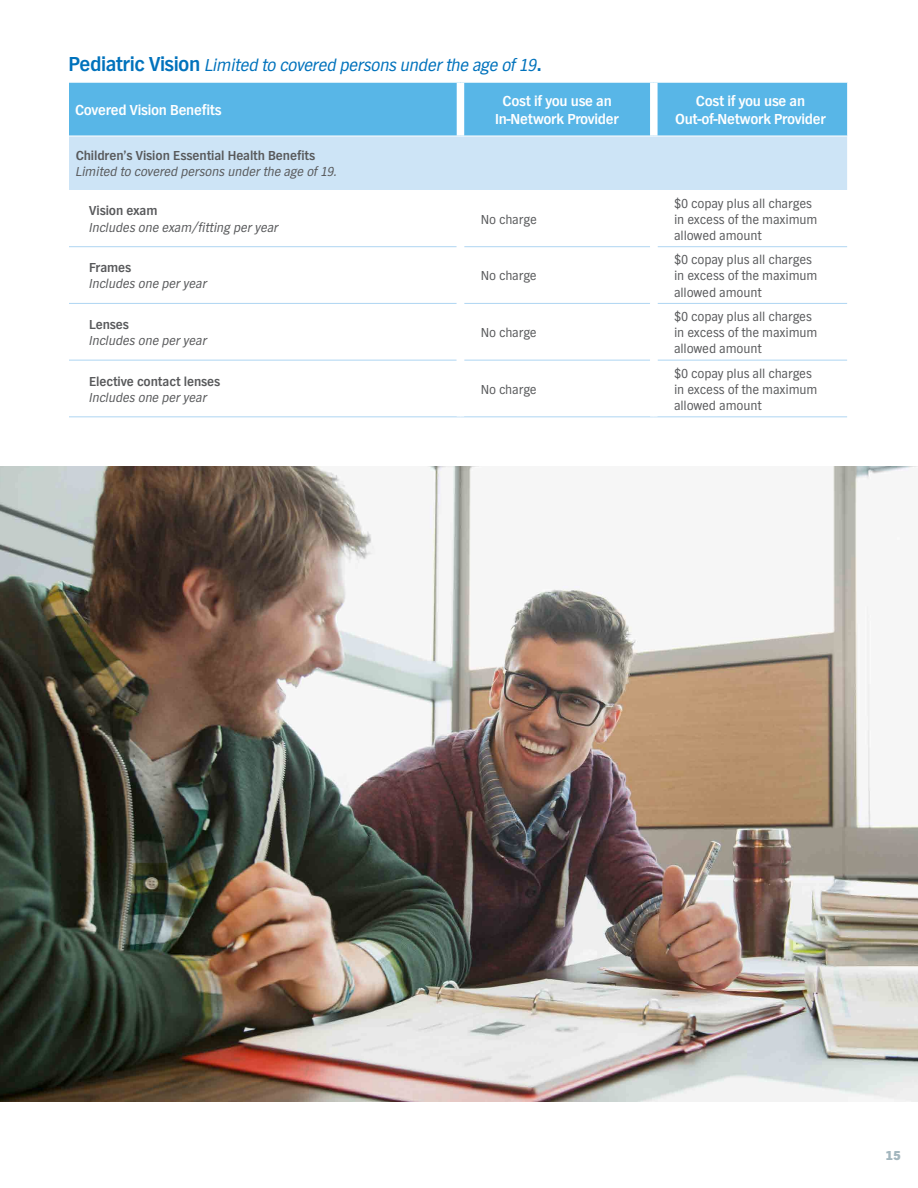
<style>
.page{position:relative;width:918px;height:1188px;background:#fff}
.page>*{position:absolute;margin:0;border:0;box-sizing:border-box;transform-origin:0 0}
.t1{font:italic 18px "TV Nord EF";letter-spacing:-.025em;color:#0072bc}
.t2{font:700 15px/18px "TV Nord EF";letter-spacing:-.02em;color:#fff;text-align:center}
.t3{font:13.5px/16.2px "TV Nord EF";letter-spacing:-.01em;color:#58595b}
.t4{font:italic 13.5px "TV Nord EF";letter-spacing:-.01em;color:#58595b}
.t5{font:700 13.5px "TV Nord EF";letter-spacing:-.01em;color:#58595b}
.t6{font:800 13.5px "TV Nord EF";color:#a3b6be}
.s1{font-weight:700;font-style:normal;font-size:21px}
</style>
<div class="page">
<img style="left:0;top:467px;width:918px;height:635px">
<svg style="left:69px;top:83px;width:778px;height:107px;background:#93cdee"></svg>
<svg style="left:69px;top:247px;width:778px;height:113px"></svg>
<div style="left:457px;top:83px;width:7px;height:53px;background:#fff"></div>
<div style="left:650px;top:83px;width:8px;height:53px;background:#fff"></div>
<hr style="left:69px;top:136px;width:391px;height:1px;background:#fff">
<hr style="left:460px;top:136px;width:194px;height:1px;background:#fff">
<hr style="left:654px;top:136px;width:193px;height:1px;background:#fff">
<hr style="left:69px;top:246px;width:388px;height:1px;background:#aed5f2">
<hr style="left:69px;top:303px;width:388px;height:1px;background:#aed5f2">
<hr style="left:69px;top:360px;width:388px;height:1px;background:#aed5f2">
<hr style="left:69px;top:416px;width:391px;height:1px;background:#aed5f2">
<hr style="left:464px;top:246px;width:186px;height:1px;background:#aed5f2">
<hr style="left:464px;top:303px;width:186px;height:1px;background:#aed5f2">
<hr style="left:464px;top:360px;width:186px;height:1px;background:#aed5f2">
<hr style="left:460px;top:416px;width:194px;height:1px;background:#aed5f2">
<hr style="left:658px;top:246px;width:189px;height:1px;background:#aed5f2">
<hr style="left:658px;top:303px;width:189px;height:1px;background:#aed5f2">
<hr style="left:658px;top:360px;width:189px;height:1px;background:#aed5f2">
<hr style="left:654px;top:416px;width:193px;height:1px;background:#aed5f2">
<div style="left:457px;top:247px;width:7px;height:56px;background:#fff"></div>
<div style="left:650px;top:247px;width:8px;height:56px;background:#fff"></div>
<div style="left:457px;top:303px;width:7px;height:57px;background:#fff"></div>
<div style="left:650px;top:303px;width:8px;height:57px;background:#fff"></div>
<h1 class="t1" style="left:69px;top:55px;width:475px"><span class="s1">Pediatric Vision</span> Limited to covered persons under the age of 19<span class="s1">.</span></h1>
<p class="t2" style="left:75px;top:101px;width:148px">Covered Vision Benefits</p>
<p class="t2" style="left:495px;top:92px;width:125px">Cost if you use an<br>In-Network Provider</p>
<p class="t2" style="left:675px;top:92px;width:152px">Cost if you use an<br>Out-of-Network Provider</p>
<p class="t5" style="left:76px;top:148px;width:241px">Children’s Vision Essential Health Benefits</p>
<p class="t4" style="left:76px;top:164px;width:263px">Limited to covered persons under the age of 19.</p>
<p class="t5" style="left:89px;top:204px;width:70px">Vision exam</p>
<p class="t4" style="left:89px;top:220px;width:191px">Includes one exam/fitting per year</p>
<p class="t3" style="left:674px;top:195px;width:145px">$0 copay plus all charges in excess of the maximum allowed amount</p>
<p class="t3" style="left:481px;top:211px;width:58px">No charge</p>
<p class="t5" style="left:89px;top:260px;width:44px">Frames</p>
<p class="t4" style="left:89px;top:277px;width:119px">Includes one per year</p>
<p class="t5" style="left:89px;top:317px;width:41px">Lenses</p>
<p class="t4" style="left:89px;top:333px;width:119px">Includes one per year</p>
<p class="t5" style="left:89px;top:374px;width:133px">Elective contact lenses</p>
<p class="t4" style="left:89px;top:390px;width:119px">Includes one per year</p>
<p class="t3" style="left:481px;top:268px;width:58px">No charge</p>
<p class="t3" style="left:481px;top:325px;width:58px">No charge</p>
<p class="t3" style="left:481px;top:381px;width:58px">No charge</p>
<p class="t3" style="left:674px;top:252px;width:145px">$0 copay plus all charges in excess of the maximum allowed amount</p>
<p class="t3" style="left:674px;top:308px;width:145px">$0 copay plus all charges in excess of the maximum allowed amount</p>
<p class="t3" style="left:674px;top:365px;width:145px">$0 copay plus all charges in excess of the maximum allowed amount</p>
<p class="t6" style="left:885px;top:1148px;width:17px">15</p>
</div>
